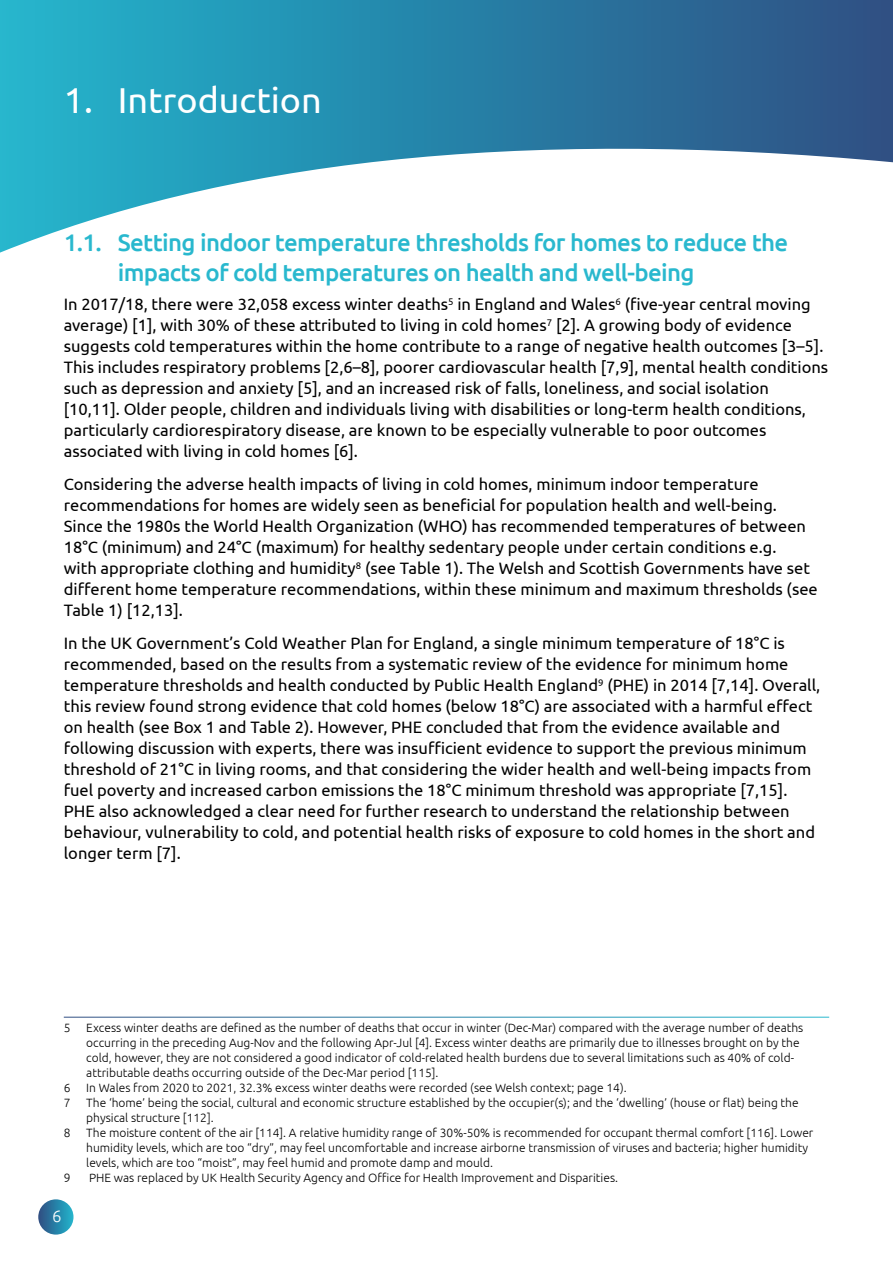
<style>
.page{position:relative;width:893px;height:1263px;background:#fff}
.page>*{position:absolute;margin:0;border:0;box-sizing:border-box;transform-origin:0 0}
.t1{font:36px "Ubuntu";color:#fff}
.t2{font:500 24px/30px "Ubuntu";letter-spacing:-.025em;color:#29b8ce}
.t3{font:300 16.8px "Ubuntu";color:#fff}
.t4{font:16.5px/21px "Ubuntu";color:#000}
.Footnote_text{font:300 12px/15px "Ubuntu";color:#000}
</style>
<div class="page">
<div style="left:38px;top:1199px;width:36px;height:35px;background:linear-gradient(to right,#2f4f82,#27b5cc);border-radius:50%"></div>
<svg style="left:0;top:0;width:893px;height:253px"></svg>
<p class="t1" style="left:64px;top:78px;width:260px">1. Introduction</p>
<p class="t2" style="left:118px;top:226px;width:672px;text-indent:-54px">1.1. Setting indoor temperature thresholds for homes to reduce the impacts of cold temperatures on health and well-being</p>
<p class="t4" style="left:64px;top:293px;width:766px">In 2017/18, there were 32,058 excess winter deaths<sup>5</sup> in England and Wales<sup>6</sup> (five-year central moving average) [1], with 30% of these attributed to living in cold homes<sup>7</sup> [2]. A growing body of evidence suggests cold temperatures within the home contribute to a range of negative health outcomes [3–5].<br>This includes respiratory problems [2,6–8], poorer cardiovascular health [7,9], mental health conditions such as depression and anxiety [5], and an increased risk of falls, loneliness, and social isolation [10,11]. Older people, children and individuals living with disabilities or long-term health conditions, particularly cardiorespiratory disease, are known to be especially vulnerable to poor outcomes associated with living in cold homes [6].</p>
<p class="t4" style="left:64px;top:473px;width:755px">Considering the adverse health impacts of living in cold homes, minimum indoor temperature recommendations for homes are widely seen as beneficial for population health and well-being.<br>Since the 1980s the World Health Organization (WHO) has recommended temperatures of between 18°C (minimum) and 24°C (maximum) for healthy sedentary people under certain conditions e.g.<br>with appropriate clothing and humidity<sup>8</sup> (see Table 1). The Welsh and Scottish Governments have set different home temperature recommendations, within these minimum and maximum thresholds (see Table 1) [12,13].</p>
<p class="t4" style="left:64px;top:632px;width:758px">In the UK Government’s Cold Weather Plan for England, a single minimum temperature of 18°C is recommended, based on the results from a systematic review of the evidence for minimum home temperature thresholds and health conducted by Public Health England<sup>9</sup> (PHE) in 2014 [7,14]. Overall, this review found strong evidence that cold homes (below 18°C) are associated with a harmful effect on health (see Box 1 and Table 2). However, PHE concluded that from the evidence available and following discussion with experts, there was insufficient evidence to support the previous minimum threshold of 21°C in living rooms, and that considering the wider health and well-being impacts from fuel poverty and increased carbon emissions the 18°C minimum threshold was appropriate [7,15].<br>PHE also acknowledged a clear need for further research to understand the relationship between behaviour, vulnerability to cold, and potential health risks of exposure to cold homes in the short and longer term [7].</p>
<p class="Footnote_text" style="left:64px;top:1020px;width:8px">5</p>
<p class="Footnote_text" style="left:86px;top:1020px;width:719px">Excess winter deaths are defined as the number of deaths that occur in winter (Dec-Mar) compared with the average number of deaths occurring in the preceding Aug-Nov and the following Apr-Jul [4]. Excess winter deaths are primarily due to illnesses brought on by the cold, however, they are not considered a good indicator of cold-related health burdens due to several limitations such as 40% of cold&shy;attributable deaths occurring outside of the Dec-Mar period [115].</p>
<p class="Footnote_text" style="left:64px;top:1080px;width:8px">6</p>
<p class="Footnote_text" style="left:86px;top:1080px;width:542px">In Wales from 2020 to 2021, 32.3% excess winter deaths were recorded (see Welsh context; page 14).</p>
<p class="Footnote_text" style="left:64px;top:1095px;width:8px">7</p>
<p class="Footnote_text" style="left:86px;top:1095px;width:714px">The ‘home’ being the social, cultural and economic structure established by the occupier(s); and the ‘dwelling’ (house or flat) being the physical structure [112].</p>
<p class="Footnote_text" style="left:64px;top:1125px;width:8px">8</p>
<p class="Footnote_text" style="left:86px;top:1125px;width:729px">The moisture content of the air [114]. A relative humidity range of 30%-50% is recommended for occupant thermal comfort [116]. Lower humidity levels, which are too “dry”, may feel uncomfortable and increase airborne transmission of viruses and bacteria; higher humidity levels, which are too “moist”, may feel humid and promote damp and mould.</p>
<p class="Footnote_text" style="left:64px;top:1170px;width:8px">9</p>
<p class="Footnote_text" style="left:89px;top:1170px;width:531px">PHE was replaced by UK Health Security Agency and Office for Health Improvement and Disparities.</p>
<p class="t3" style="left:52px;top:1206px;width:11px">6</p>
</div>
